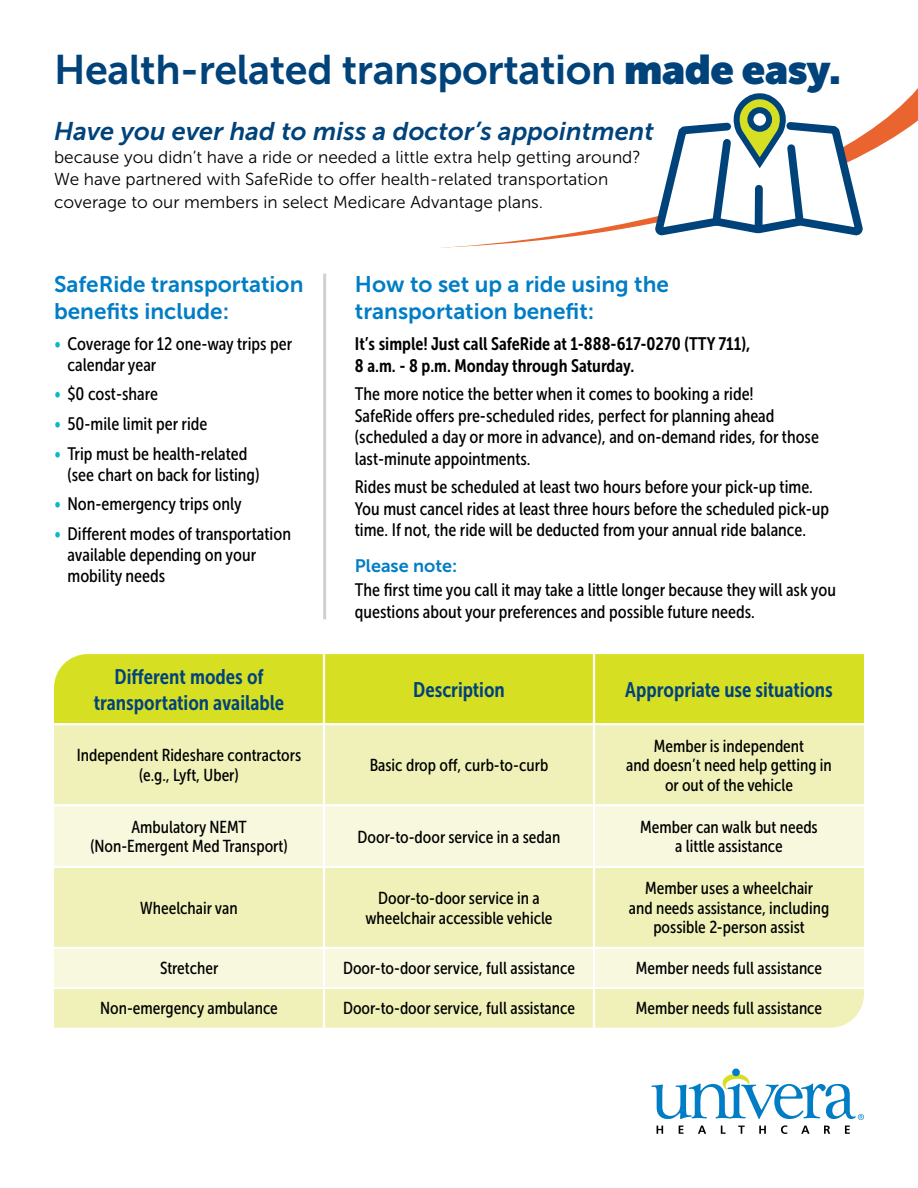
<style>
.page{position:relative;width:918px;height:1188px;background:#fff}
.page>*{position:absolute;margin:0;border:0;box-sizing:border-box;transform-origin:0 0}
.t1{font:41.25px "Museo Sans 700";letter-spacing:-.01em;color:#00437b}
.t2{font:italic 25.5px "Museo Sans 700";letter-spacing:.005em;color:#00437b}
.t3{font:22.5px/27px "Museo Sans 700";color:#007dc5}
.t4{font:21px/25.2px "Museo Sans Cond 700";color:#00437b;text-align:center}
.t5{font:18px/21.6px "Museo Sans Cond 500";color:#000}
.t6{font:18px/21.6px "Museo Sans Cond 700";color:#000}
.t7{font:18px "Museo Sans 700";color:#007dc5}
.t8{font:17.25px/19.5px "Museo Sans Cond 500";color:#000;text-align:center}
.t9{font:17.25px/22.5px "Museo Sans 300";color:#000}
.s1{font-family:"Museo Sans Display";font-weight:900}
.s2{color:#03b9cc}
</style>
<div class="page">
<div style="left:54px;top:654px;width:810px;height:69px;background:#d7df23"></div>
<div style="left:54px;top:725px;width:810px;height:303px;background:#eff1b8"></div>
<svg style="left:54px;top:806px;width:810px;height:181px;background:#f3f4cd"></svg>
<hr style="left:323px;top:654px;width:2px;height:69px;background:#fff">
<hr style="left:593px;top:654px;width:2px;height:69px;background:#fff">
<hr style="left:323px;top:725px;width:2px;height:79px;background:#fff">
<hr style="left:593px;top:725px;width:2px;height:79px;background:#fff">
<hr style="left:323px;top:806px;width:2px;height:60px;background:#fff">
<hr style="left:593px;top:806px;width:2px;height:60px;background:#fff">
<hr style="left:323px;top:868px;width:2px;height:79px;background:#fff">
<hr style="left:593px;top:868px;width:2px;height:79px;background:#fff">
<hr style="left:323px;top:949px;width:2px;height:38px;background:#fff">
<hr style="left:593px;top:949px;width:2px;height:38px;background:#fff">
<hr style="left:323px;top:989px;width:2px;height:39px;background:#fff">
<hr style="left:593px;top:989px;width:2px;height:39px;background:#fff">
<hr style="left:54px;top:804px;width:270px;height:2px;background:#fff">
<hr style="left:324px;top:804px;width:270px;height:2px;background:#fff">
<hr style="left:594px;top:804px;width:270px;height:2px;background:#fff">
<hr style="left:54px;top:866px;width:270px;height:2px;background:#fff">
<hr style="left:324px;top:866px;width:270px;height:2px;background:#fff">
<hr style="left:594px;top:866px;width:270px;height:2px;background:#fff">
<hr style="left:54px;top:947px;width:270px;height:2px;background:#fff">
<hr style="left:324px;top:947px;width:270px;height:2px;background:#fff">
<hr style="left:594px;top:947px;width:270px;height:2px;background:#fff">
<hr style="left:54px;top:987px;width:270px;height:2px;background:#fff">
<hr style="left:324px;top:987px;width:270px;height:2px;background:#fff">
<hr style="left:594px;top:987px;width:270px;height:2px;background:#fff">
<svg style="left:441px;top:88px;width:477px;height:160px"></svg>
<svg style="left:654px;top:92px;width:210px;height:145px"></svg>
<hr style="left:323px;top:274px;width:3px;height:345px;background:#d1d0cd">
<div style="left:732px;top:1069px;width:8px;height:7px;background:#007dc5;border-radius:50%"></div>
<svg style="left:651px;top:1074px;width:213px;height:60px"></svg>
<h1 class="t1" style="left:54px;top:47px;width:788px">Health-related transportation <span class="s1">made easy.</span></h1>
<h2 class="t2" style="left:54px;top:117px;width:602px">Have you ever had to miss a doctor’s appointment</h2>
<p class="t9" style="left:54px;top:146px;width:588px">because you didn’t have a ride or needed a little extra help getting around?<br>We have partnered with SafeRide to offer health-related transportation coverage to our members in select Medicare Advantage plans.</p>
<p class="t3" style="left:54px;top:271px;width:251px">SafeRide transportation benefits include:</p>
<p class="t5" style="left:68px;top:333px;width:226px;line-height:21px;text-indent:-14px"><span class="s2">•</span> Coverage for 12 one-way trips per calendar year</p>
<p class="t5" style="left:54px;top:383px;width:105px"><span class="s2">•</span> $0 cost-share</p>
<p class="t5" style="left:54px;top:413px;width:155px"><span class="s2">•</span> 50-mile limit per ride</p>
<p class="t5" style="left:68px;top:443px;width:194px;line-height:21px;text-indent:-14px"><span class="s2">•</span> Trip must be health-related (see chart on back for listing)</p>
<p class="t5" style="left:54px;top:493px;width:189px"><span class="s2">•</span> Non-emergency trips only</p>
<p class="t5" style="left:68px;top:523px;width:225px;line-height:21px;text-indent:-14px"><span class="s2">•</span> Different modes of transportation available depending on your mobility needs</p>
<p class="t4" style="left:94px;top:665px;width:192px">Different modes of transportation available</p>
<p class="t4" style="left:131px;top:665px;width:8px">f</p>
<p class="t3" style="left:355px;top:271px;width:316px">How to set up a ride using the transportation benefit:</p>
<p class="t6" style="left:355px;top:333px;width:397px">It’s simple! Just call SafeRide at 1-888-617-0270 (TTY 711),<br>8 a.m. - 8 p.m. Monday through Saturday.</p>
<p class="t5" style="left:355px;top:383px;width:466px">The more notice the better when it comes to booking a ride!<br>SafeRide offers pre-scheduled rides, perfect for planning ahead (scheduled a day or more in advance), and on-demand rides, for those last-minute appointments.</p>
<p class="t5" style="left:355px;top:476px;width:476px">Rides must be scheduled at least two hours before your pick-up time.<br>You must cancel rides at least three hours before the scheduled pick-up time. If not, the ride will be deducted from your annual ride balance.</p>
<p class="t7" style="left:355px;top:555px;width:104px">Please note:</p>
<p class="t5" style="left:355px;top:580px;width:483px">The first time you call it may take a little longer because they will ask you questions about your preferences and possible future needs.</p>
<p class="t4" style="left:413px;top:677px;width:93px">Description</p>
<p class="t4" style="left:625px;top:677px;width:209px">Appropriate use situations</p>
<p class="t8" style="left:77px;top:746px;width:226px">Independent Rideshare contractors (e.g., Lyft, Uber)</p>
<p class="t8" style="left:370px;top:756px;width:180px">Basic drop off, curb-to-curb</p>
<p class="t8" style="left:448px;top:756px;width:11px">f</p>
<p class="t8" style="left:626px;top:736px;width:207px">Member is independent<br>and doesn’t need help getting in or out of the vehicle</p>
<p class="t8" style="left:90px;top:817px;width:199px">Ambulatory NEMT (Non-Emergent Med Transport)</p>
<p class="t8" style="left:358px;top:827px;width:204px">Door-to-door service in a sedan</p>
<p class="t8" style="left:640px;top:817px;width:179px">Member can walk but needs a little assistance</p>
<p class="t8" style="left:140px;top:898px;width:99px">Wheelchair van</p>
<p class="t8" style="left:366px;top:889px;width:189px">Door-to-door service in a wheelchair accessible vehicle</p>
<p class="t8" style="left:629px;top:879px;width:202px">Member uses a wheelchair<br>and needs assistance, including possible 2-person assist</p>
<p class="t8" style="left:160px;top:959px;width:60px">Stretcher</p>
<p class="t8" style="left:343px;top:959px;width:233px">Door-to-door service, full assistance</p>
<p class="t8" style="left:636px;top:959px;width:188px">Member needs full assistance</p>
<p class="t8" style="left:100px;top:999px;width:179px">Non-emergency ambulance</p>
<p class="t8" style="left:343px;top:999px;width:233px">Door-to-door service, full assistance</p>
<p class="t8" style="left:636px;top:999px;width:188px">Member needs full assistance</p>
</div>
